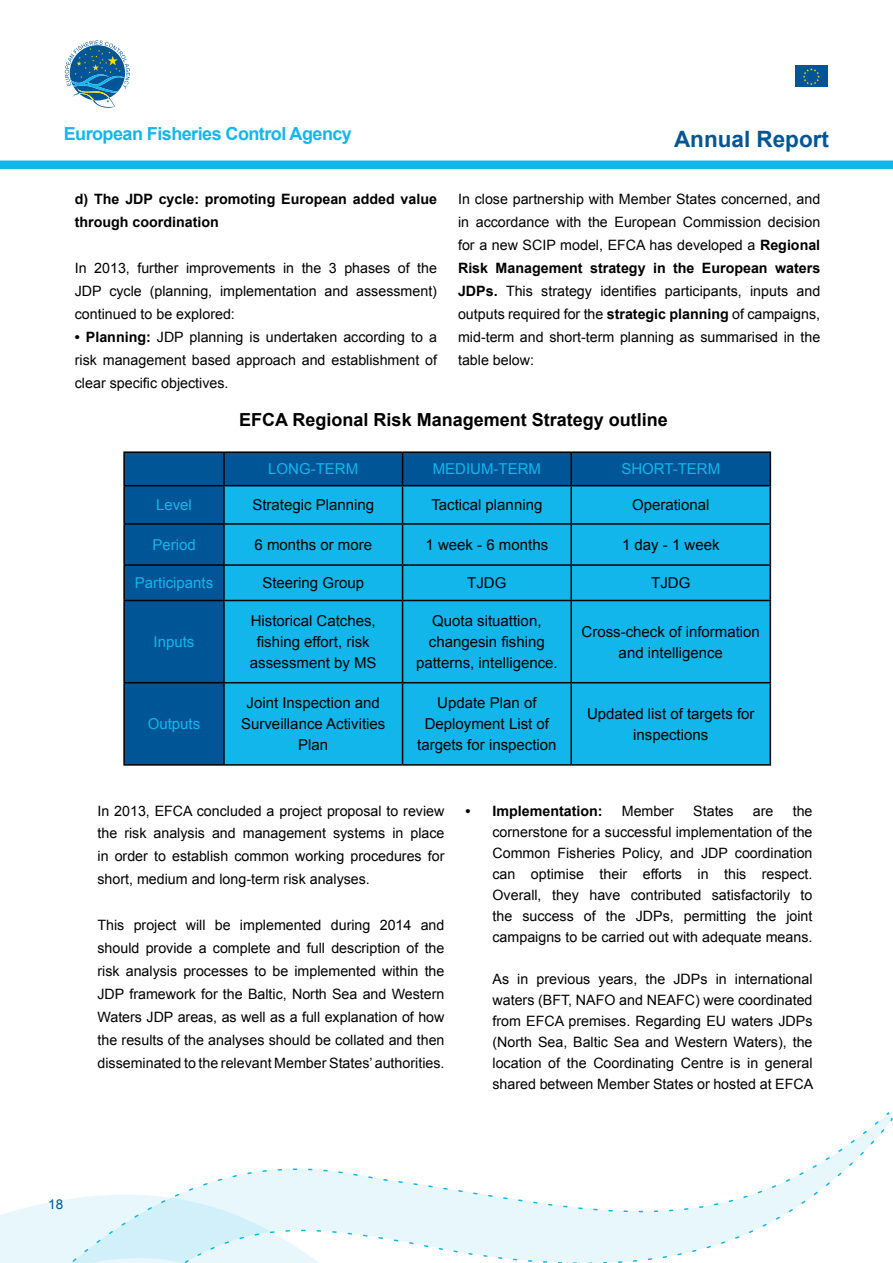
<style>
.page{position:relative;width:893px;height:1263px;background:#fff}
.page>*{position:absolute;margin:0;border:0;box-sizing:border-box;transform-origin:0 0}
.t1{font:700 22.5px "Arial";color:#005596}
.t2{font:700 18px "Arial";color:#000}
.t3{font:700 18px "Arial";letter-spacing:-.03em;color:#13b6ea}
.t4{font:15px/21px "Arial";color:#000;text-align:center}
.t5{font:15px "Arial";color:#13b6ea}
.t6{font:14.25px/23px "Arial";color:#000;text-align:justify}
.t7{font:700 14.25px/23px "Arial";color:#000}
.t8{font:13.5px "Arial";color:#005596}
.s1{font-weight:700}
</style>
<div class="page">
<svg style="left:0;top:1112px;width:893px;height:151px"></svg>
<div style="left:0;top:161px;width:893px;height:8px;background:#13b6ea"></div>
<div style="left:795px;top:66px;width:33px;height:21px;background:#005596"></div>
<svg style="left:803px;top:68px;width:17px;height:17px"></svg>
<svg style="left:65px;top:40px;width:65px;height:68px"></svg>
<div style="left:125px;top:453px;width:645px;height:311px;background:#005596"></div>
<div style="left:225px;top:486px;width:545px;height:278px;background:#13b6ea"></div>
<hr style="left:123px;top:451px;width:101px;height:2px;background:#000">
<hr style="left:123px;top:453px;width:2px;height:32px;background:#000">
<hr style="left:224px;top:451px;width:179px;height:2px;background:#000">
<hr style="left:223px;top:453px;width:2px;height:32px;background:#000">
<hr style="left:403px;top:451px;width:168px;height:2px;background:#000">
<hr style="left:402px;top:453px;width:1px;height:32px;background:#000">
<hr style="left:571px;top:451px;width:200px;height:2px;background:#000">
<hr style="left:570px;top:453px;width:2px;height:32px;background:#000">
<hr style="left:770px;top:453px;width:1px;height:32px;background:#000">
<hr style="left:123px;top:485px;width:101px;height:1px;background:#000">
<hr style="left:123px;top:486px;width:2px;height:37px;background:#000">
<hr style="left:224px;top:485px;width:179px;height:1px;background:#000">
<hr style="left:223px;top:486px;width:2px;height:37px;background:#000">
<hr style="left:403px;top:485px;width:168px;height:1px;background:#000">
<hr style="left:402px;top:486px;width:1px;height:37px;background:#000">
<hr style="left:571px;top:485px;width:200px;height:1px;background:#000">
<hr style="left:570px;top:486px;width:2px;height:37px;background:#000">
<hr style="left:770px;top:486px;width:1px;height:37px;background:#000">
<hr style="left:123px;top:523px;width:101px;height:2px;background:#000">
<hr style="left:123px;top:525px;width:2px;height:39px;background:#000">
<hr style="left:224px;top:523px;width:179px;height:2px;background:#000">
<hr style="left:223px;top:525px;width:2px;height:39px;background:#000">
<hr style="left:403px;top:523px;width:168px;height:2px;background:#000">
<hr style="left:402px;top:525px;width:1px;height:39px;background:#000">
<hr style="left:571px;top:523px;width:200px;height:2px;background:#000">
<hr style="left:570px;top:525px;width:2px;height:39px;background:#000">
<hr style="left:770px;top:525px;width:1px;height:39px;background:#000">
<hr style="left:123px;top:564px;width:101px;height:2px;background:#000">
<hr style="left:123px;top:566px;width:2px;height:34px;background:#000">
<hr style="left:224px;top:564px;width:179px;height:2px;background:#000">
<hr style="left:223px;top:566px;width:2px;height:34px;background:#000">
<hr style="left:403px;top:564px;width:168px;height:2px;background:#000">
<hr style="left:402px;top:566px;width:1px;height:34px;background:#000">
<hr style="left:571px;top:564px;width:200px;height:2px;background:#000">
<hr style="left:570px;top:566px;width:2px;height:34px;background:#000">
<hr style="left:770px;top:566px;width:1px;height:34px;background:#000">
<hr style="left:123px;top:600px;width:101px;height:1px;background:#000">
<hr style="left:123px;top:601px;width:2px;height:81px;background:#000">
<hr style="left:224px;top:600px;width:179px;height:1px;background:#000">
<hr style="left:223px;top:601px;width:2px;height:81px;background:#000">
<hr style="left:403px;top:600px;width:168px;height:1px;background:#000">
<hr style="left:402px;top:601px;width:1px;height:81px;background:#000">
<hr style="left:571px;top:600px;width:200px;height:1px;background:#000">
<hr style="left:570px;top:601px;width:2px;height:81px;background:#000">
<hr style="left:770px;top:601px;width:1px;height:81px;background:#000">
<hr style="left:123px;top:682px;width:101px;height:1px;background:#000">
<hr style="left:123px;top:683px;width:2px;height:81px;background:#000">
<hr style="left:224px;top:682px;width:179px;height:1px;background:#000">
<hr style="left:223px;top:683px;width:2px;height:81px;background:#000">
<hr style="left:403px;top:682px;width:168px;height:1px;background:#000">
<hr style="left:402px;top:683px;width:1px;height:81px;background:#000">
<hr style="left:571px;top:682px;width:200px;height:1px;background:#000">
<hr style="left:570px;top:683px;width:2px;height:81px;background:#000">
<hr style="left:770px;top:683px;width:1px;height:81px;background:#000">
<hr style="left:123px;top:764px;width:101px;height:2px;background:#000">
<hr style="left:224px;top:764px;width:179px;height:2px;background:#000">
<hr style="left:403px;top:764px;width:168px;height:2px;background:#000">
<hr style="left:571px;top:764px;width:200px;height:2px;background:#000">
<p class="t3" style="left:64px;top:121px;width:290px">European Fisheries Control Agency</p>
<p class="t7" style="left:75px;top:188px;width:364px">d) The JDP cycle: promoting European added value through coordination</p>
<p class="t6" style="left:75px;top:257px;width:364px">In 2013, further improvements in the 3 phases of the JDP cycle (planning, implementation and assessment) continued to be explored:</p>
<p class="t6" style="left:75px;top:326px;width:364px"><span class="s1">• Planning:</span> JDP planning is undertaken according to a risk management based approach and establishment of clear specific objectives.</p>
<h1 class="t1" style="left:674px;top:124px;width:157px">Annual Report</h1>
<p class="t6" style="left:458px;top:188px;width:364px">In close partnership with Member States concerned, and in accordance with the European Commission decision for a new SCIP model, EFCA has developed a <span class="s1">Regional Risk Management strategy in the European waters JDPs.</span> This strategy identifies participants, inputs and outputs required for the <span class="s1">strategic planning</span> of campaigns, mid-term and short-term planning as summarised in the table below:</p>
<p class="t2" style="left:239px;top:408px;width:430px">EFCA Regional Risk Management Strategy outline</p>
<p class="t5" style="left:268px;top:459px;width:91px">LONG-TERM</p>
<p class="t5" style="left:433px;top:459px;width:110px">MEDIUM-TERM</p>
<p class="t5" style="left:621px;top:459px;width:100px">SHORT-TERM</p>
<p class="t5" style="left:156px;top:495px;width:37px">Level</p>
<p class="t4" style="left:252px;top:495px;width:123px">Strategic Planning</p>
<p class="t4" style="left:431px;top:495px;width:112px">Tactical planning</p>
<p class="t4" style="left:632px;top:495px;width:79px">Operational</p>
<p class="t5" style="left:152px;top:535px;width:45px">Period</p>
<p class="t4" style="left:254px;top:534px;width:119px">6 months or more</p>
<p class="t4" style="left:426px;top:534px;width:124px">1 week - 6 months</p>
<p class="t4" style="left:622px;top:534px;width:99px">1 day - 1 week</p>
<p class="t5" style="left:135px;top:573px;width:80px">Participants</p>
<p class="t4" style="left:262px;top:573px;width:103px">Steering Group</p>
<p class="t4" style="left:467px;top:573px;width:41px">TJDG</p>
<p class="t4" style="left:651px;top:573px;width:41px">TJDG</p>
<p class="t5" style="left:154px;top:632px;width:42px">Inputs</p>
<p class="t5" style="left:148px;top:714px;width:54px">Outputs</p>
<p class="t4" style="left:250px;top:610px;width:128px">Historical Catches, fishing effort, risk assessment by MS</p>
<p class="t4" style="left:416px;top:610px;width:143px">Quota situattion, changesin fishing patterns, intelligence.</p>
<p class="t4" style="left:582px;top:621px;width:180px">Cross-check of information and intelligence</p>
<p class="t4" style="left:241px;top:693px;width:146px">Joint Inspection and<br>Surveillance Activities<br>Plan</p>
<p class="t4" style="left:417px;top:693px;width:141px">Update Plan of<br>Deployment List of targets for inspection</p>
<p class="t4" style="left:587px;top:703px;width:169px">Updated list of targets for inspections</p>
<p class="t6" style="left:98px;top:799px;width:348px">In 2013, EFCA concluded a project proposal to review the risk analysis and management systems in place in order to establish common working procedures for short, medium and long-term risk analyses.</p>
<p class="t6" style="left:98px;top:914px;width:348px">This project will be implemented during 2014 and should provide a complete and full description of the risk analysis processes to be implemented within the JDP framework for the Baltic, North Sea and Western Waters JDP areas, as well as a full explanation of how the results of the analyses should be collated and then disseminated to the relevant Member States’ authorities.</p>
<p class="t7" style="left:465px;top:799px;width:139px">• Implementation:</p>
<p class="t6" style="left:622px;top:799px;width:54px">Member</p>
<p class="t6" style="left:693px;top:799px;width:42px">States</p>
<p class="t6" style="left:753px;top:799px;width:22px">are</p>
<p class="t6" style="left:492px;top:800px;width:321px;line-height:21px;text-indent:300px">the cornerstone for a successful implementation of the Common Fisheries Policy, and JDP coordination can optimise their efforts in this respect.<br>Overall, they have contributed satisfactorily to the success of the JDPs, permitting the joint campaigns to be carried out with adequate means.</p>
<p class="t6" style="left:492px;top:968px;width:322px;line-height:21px">As in previous years, the JDPs in international waters (BFT, NAFO and NEAFC) were coordinated from EFCA premises. Regarding EU waters JDPs (North Sea, Baltic Sea and Western Waters), the location of the Coordinating Centre is in general shared between Member States or hosted at EFCA</p>
<p class="t8" style="left:48px;top:1195px;width:17px">18</p>
</div>
